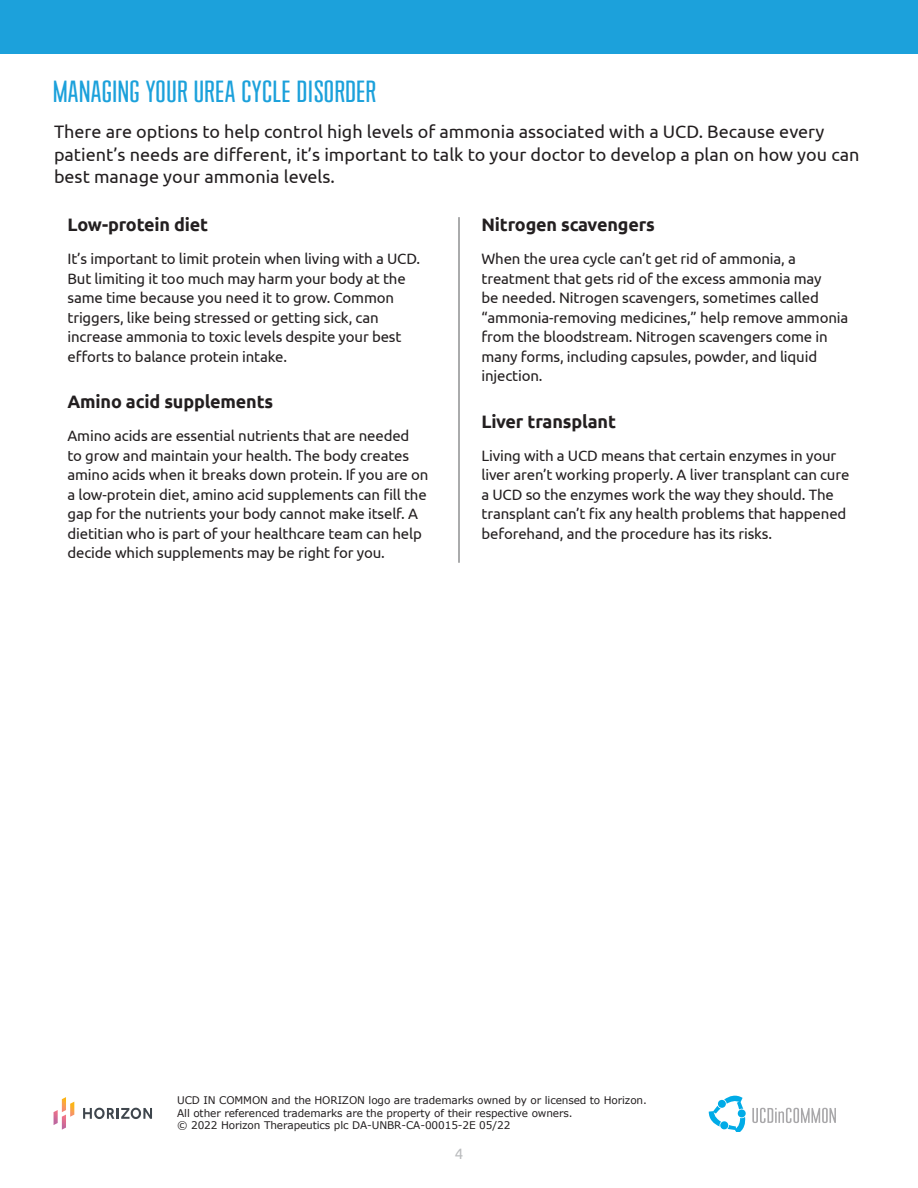
<style>
.page{position:relative;width:918px;height:1188px;background:#fff}
.page>*{position:absolute;margin:0;border:0;box-sizing:border-box;transform-origin:0 0}
.t1{font:27px "Nonesuch";color:#1ca1db}
.t2{font:18px/22.5px "Ubuntu";color:#231f20}
.t3{font:700 18px "Ubuntu";letter-spacing:-.01em;color:#231f20}
.t4{font:15px/19.5px "Ubuntu";letter-spacing:-.01em;color:#231f20}
.t5{font:15px "Ubuntu";color:#babcbe}
.t6{font:10.5px/12.6px "Verdana";letter-spacing:-.01em;color:#231f20}
</style>
<div class="page">
<div style="left:0;top:0;width:918px;height:54px;background:#1ca1db"></div>
<svg style="left:54px;top:1097px;width:20px;height:33px"></svg>
<svg style="left:83px;top:1108px;width:69px;height:11px"></svg>
<hr style="left:459px;top:217px;width:1px;height:346px;background:#57585a">
<svg style="left:752px;top:1108px;width:84px;height:15px"></svg>
<svg style="left:709px;top:1095px;width:37px;height:36px"></svg>
<p class="t1" style="left:54px;top:76px;width:325px">MANAGING YOUR UREA CYCLE DISORDER</p>
<p class="t2" style="left:54px;top:120px;width:807px">There are options to help control high levels of ammonia associated with a UCD. Because every patient’s needs are different, it’s important to talk to your doctor to develop a plan on how you can best manage your ammonia levels.</p>
<p class="t3" style="left:68px;top:214px;width:142px">Low-protein diet</p>
<p class="t4" style="left:68px;top:249px;width:354px">It’s important to limit protein when living with a UCD.<br>But limiting it too much may harm your body at the same time because you need it to grow. Common triggers, like being stressed or getting sick, can increase ammonia to toxic levels despite your best efforts to balance protein intake.</p>
<p class="t3" style="left:68px;top:391px;width:207px">Amino acid supplements</p>
<p class="t4" style="left:68px;top:426px;width:363px">Amino acids are essential nutrients that are needed<br>to grow and maintain your health. The body creates amino acids when it breaks down protein. If you are on a low-protein diet, amino acid supplements can fill the gap for the nutrients your body cannot make itself. A dietitian who is part of your healthcare team can help decide which supplements may be right for you.</p>
<p class="t3" style="left:482px;top:214px;width:175px">Nitrogen scavengers</p>
<p class="t4" style="left:482px;top:249px;width:368px">When the urea cycle can’t get rid of ammonia, a treatment that gets rid of the excess ammonia may<br>be needed. Nitrogen scavengers, sometimes called “ammonia-removing medicines,” help remove ammonia from the bloodstream. Nitrogen scavengers come in many forms, including capsules, powder, and liquid injection.</p>
<p class="t3" style="left:482px;top:410px;width:136px">Liver transplant</p>
<p class="t4" style="left:482px;top:445px;width:369px">Living with a UCD means that certain enzymes in your liver aren’t working properly. A liver transplant can cure a UCD so the enzymes work the way they should. The transplant can’t fix any health problems that happened beforehand, and the procedure has its risks.</p>
<p class="t6" style="left:177px;top:1094px;width:471px">UCD IN COMMON and the HORIZON logo are trademarks owned by or licensed to Horizon.<br>All other referenced trademarks are the property of their respective owners.<br>© 2022 Horizon Therapeutics plc DA-UNBR-CA-00015-2E 05/22</p>
<p class="t5" style="left:455px;top:1145px;width:10px">4</p>
</div>
